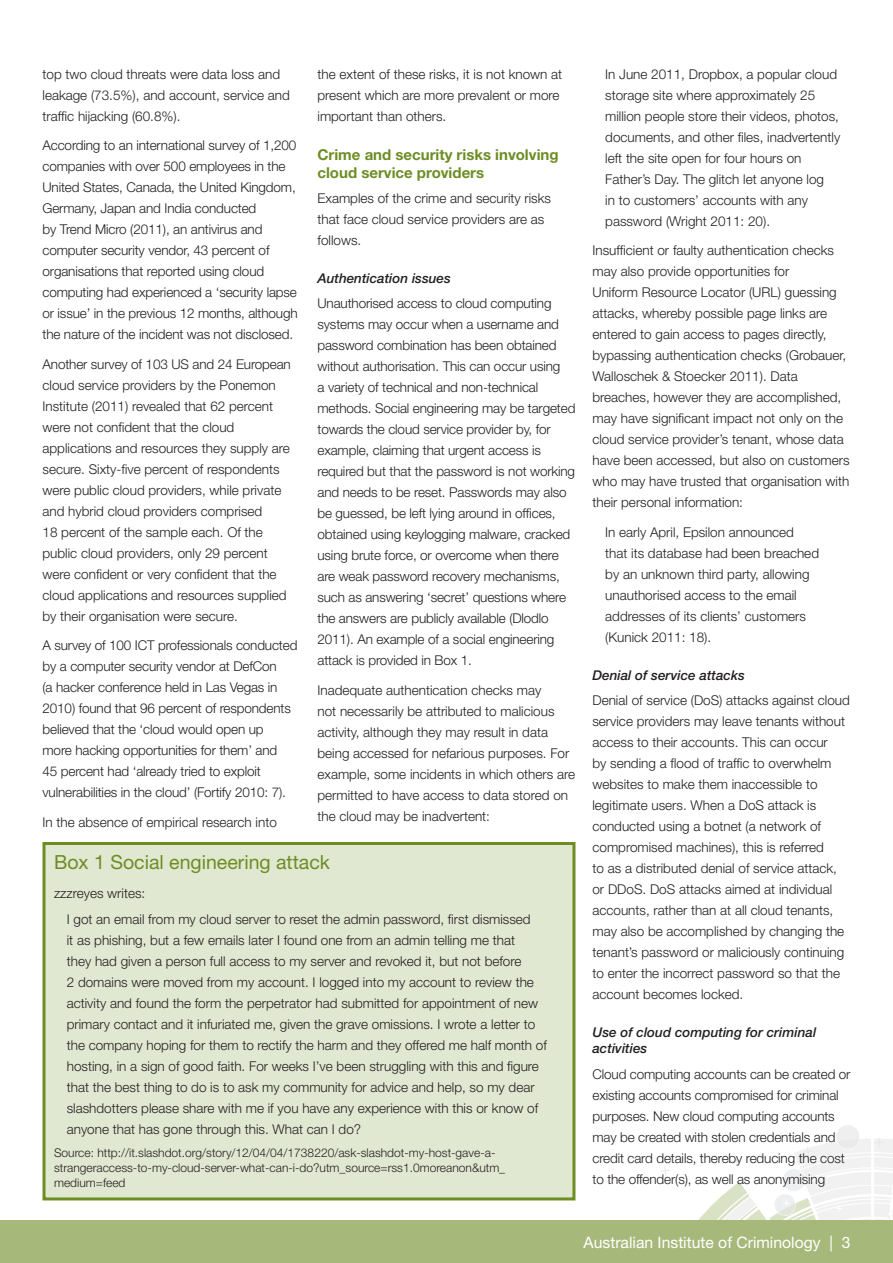
<style>
.page{position:relative;width:893px;height:1263px;background:#fff}
.page>*{position:absolute;margin:0;border:0;box-sizing:border-box;transform-origin:0 0}
.Box_heading_1{font:19.5px "Helvetica Neue LT";color:#6d8d23}
.t1{font:15.75px "Helvetica Neue LT";color:#fff}
.t2{font:700 15px/18px "Helvetica Neue LT";color:#6d8d23}
.body{font:300 13.5px/21px "Helvetica Neue LT";color:#231f20}
.body_before_bullet{font:300 13.5px/21px "Helvetica Neue LT";color:#231f20}
.t3{font:italic 500 13.5px/16.5px "Helvetica Neue LT";color:#231f20}
.references{font:300 12px/15px "Helvetica Neue LT";color:#231f20}
</style>
<div class="page">
<svg style="left:661px;top:1125px;width:232px;height:95px"></svg>
<div style="left:0;top:1220px;width:893px;height:43px;background:#a7b97a"></div>
<div style="left:44px;top:843px;width:530px;height:356px;background:#e1e8d2"></div>
<div style="left:43px;top:842px;width:532px;height:358px;border:3px solid #6d8d23"></div>
<p class="body" style="left:43px;top:63px;width:249px">top two cloud threats were data loss and leakage (73.5%), and account, service and traffic hijacking (60.8%).</p>
<p class="body" style="left:43px;top:135px;width:257px">According to an international survey of 1,200 companies with over 500 employees in the United States, Canada, the United Kingdom, Germany, Japan and India conducted<br>by Trend Micro (2011), an antivirus and computer security vendor, 43 percent of organisations that reported using cloud computing had experienced a ‘security lapse or issue’ in the previous 12 months, although the nature of the incident was not disclosed.</p>
<p class="body" style="left:43px;top:353px;width:250px">Another survey of 103 US and 24 European cloud service providers by the Ponemon Institute (2011) revealed that 62 percent were not confident that the cloud applications and resources they supply are secure. Sixty-five percent of respondents were public cloud providers, while private and hybrid cloud providers comprised<br>18 percent of the sample each. Of the public cloud providers, only 29 percent were confident or very confident that the cloud applications and resources supplied by their organisation were secure.</p>
<p class="body" style="left:43px;top:635px;width:256px">A survey of 100 ICT professionals conducted by a computer security vendor at DefCon<br>(a hacker conference held in Las Vegas in 2010) found that 96 percent of respondents believed that the ‘cloud would open up<br>more hacking opportunities for them’ and<br>45 percent had ‘already tried to exploit vulnerabilities in the cloud’ (Fortify 2010: 7).</p>
<p class="body" style="left:43px;top:811px;width:236px">In the absence of empirical research into</p>
<p class="body" style="left:317px;top:63px;width:246px">the extent of these risks, it is not known at present which are more prevalent or more important than others.</p>
<h2 class="t2" style="left:317px;top:145px;width:243px">Crime and security risks involving cloud service providers</h2>
<p class="body" style="left:317px;top:188px;width:235px">Examples of the crime and security risks that face cloud service providers are as follows.</p>
<h3 class="t3" style="left:317px;top:270px;width:135px">Authentication issues</h3>
<p class="body" style="left:317px;top:293px;width:259px">Unauthorised access to cloud computing systems may occur when a username and password combination has been obtained without authorisation. This can occur using<br>a variety of technical and non-technical methods. Social engineering may be targeted towards the cloud service provider by, for example, claiming that urgent access is required but that the password is not working and needs to be reset. Passwords may also be guessed, be left lying around in offices, obtained using keylogging malware, cracked using brute force, or overcome when there are weak password recovery mechanisms, such as answering ‘secret’ questions where the answers are publicly available (Dlodlo 2011). An example of a social engineering attack is provided in Box 1.</p>
<p class="body_before_bullet" style="left:317px;top:679px;width:259px">Inadequate authentication checks may<br>not necessarily be attributed to malicious activity, although they may result in data being accessed for nefarious purposes. For example, some incidents in which others are permitted to have access to data stored on the cloud may be inadvertent:</p>
<p class="Box_heading_1" style="left:54px;top:850px;width:277px">Box 1 Social engineering attack</p>
<p class="body_before_bullet" style="left:54px;top:883px;width:93px">zzzreyes writes:</p>
<p class="body" style="left:67px;top:908px;width:482px">I got an email from my cloud server to reset the admin password, first dismissed<br>it as phishing, but a few emails later I found one from an admin telling me that<br>they had given a person full access to my server and revoked it, but not before<br>2 domains were moved from my account. I logged into my account to review the activity and found the form the perpetrator had submitted for appointment of new primary contact and it infuriated me, given the grave omissions. I wrote a letter to the company hoping for them to rectify the harm and they offered me half month of hosting, in a sign of good faith. For weeks I’ve been struggling with this and figure that the best thing to do is to ask my community for advice and help, so my dear slashdotters please share with me if you have any experience with this or know of anyone that has gone through this. What can I do?</p>
<p class="references" style="left:54px;top:1145px;width:453px">Source: http://it.slashdot.org/story/12/04/04/1738220/ask-slashdot-my-host-gave-a&shy;strangeraccess-to-my-cloud-server-what-can-i-do?utm_source=rss1.0moreanon&amp;utm_ medium=feed</p>
<p class="body" style="left:605px;top:63px;width:237px">In June 2011, Dropbox, a popular cloud storage site where approximately 25 million people store their videos, photos, documents, and other files, inadvertently left the site open for four hours on Father’s Day. The glitch let anyone log<br>in to customers’ accounts with any password (Wright 2011: 20).</p>
<p class="body" style="left:592px;top:240px;width:259px">Insufficient or faulty authentication checks may also provide opportunities for<br>Uniform Resource Locator (URL) guessing attacks, whereby possible page links are entered to gain access to pages directly, bypassing authentication checks (Grobauer, Walloschek &amp; Stoecker 2011). Data breaches, however they are accomplished, may have significant impact not only on the cloud service provider’s tenant, whose data have been accessed, but also on customers who may have trusted that organisation with their personal information:</p>
<p class="body" style="left:605px;top:521px;width:215px">In early April, Epsilon announced that its database had been breached by an unknown third party, allowing unauthorised access to the email addresses of its clients’ customers (Kunick 2011: 18).</p>
<h3 class="t3" style="left:592px;top:667px;width:154px">Denial of service attacks</h3>
<p class="body" style="left:592px;top:689px;width:259px">Denial of service (DoS) attacks against cloud service providers may leave tenants without access to their accounts. This can occur<br>by sending a flood of traffic to overwhelm websites to make them inaccessible to legitimate users. When a DoS attack is conducted using a botnet (a network of compromised machines), this is referred<br>to as a distributed denial of service attack, or DDoS. DoS attacks aimed at individual accounts, rather than at all cloud tenants, may also be accomplished by changing the tenant’s password or maliciously continuing to enter the incorrect password so that the account becomes locked.</p>
<h3 class="t3" style="left:592px;top:1024px;width:225px">Use of cloud computing for criminal activities</h3>
<p class="body_before_bullet" style="left:592px;top:1063px;width:259px">Cloud computing accounts can be created or existing accounts compromised for criminal purposes. New cloud computing accounts may be created with stolen credentials and credit card details, thereby reducing the cost to the offender(s), as well as anonymising</p>
<p class="t1" style="left:583px;top:1233px;width:268px">Australian Institute of Criminology | 3</p>
</div>
